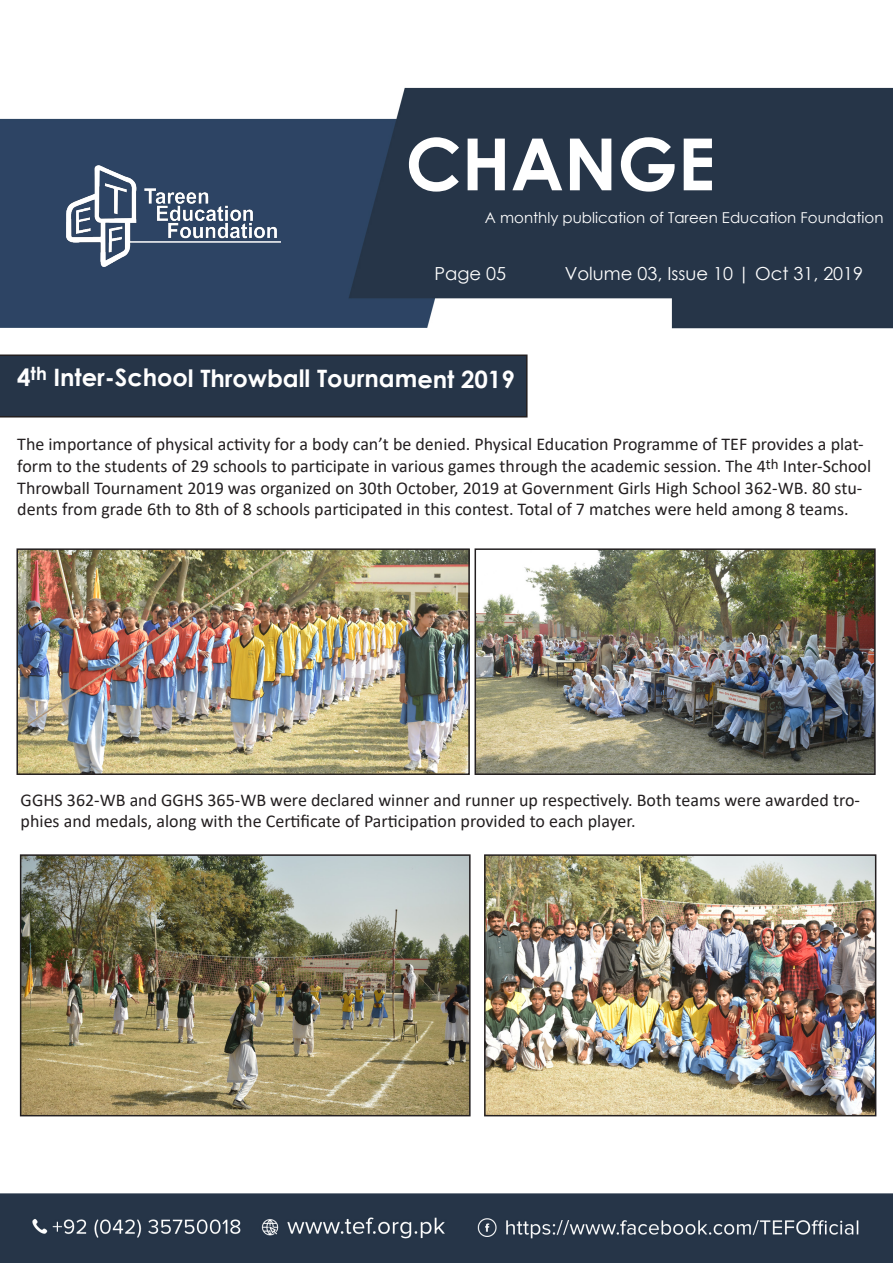
<style>
.page{position:relative;width:893px;height:1263px;background:#fff}
.page>*{position:absolute;margin:0;border:0;box-sizing:border-box;transform-origin:0 0}
.t1{font:700 72px "Century Gothic";color:#fff}
.t2{font:700 24px "Century Gothic";letter-spacing:-.005em;color:#fff}
.t3{font:18px/21.6px "Calibri";color:#231f20}
.t4{font:18px "Century Gothic";color:#fff}
.t5{font:15px "Century Gothic";color:#fff}
</style>
<div class="page">
<img style="left:0;top:87px;width:893px;height:1176px">
<img style="left:66px;top:166px;width:214px;height:101px">
<div style="left:0;top:354px;width:528px;height:63px;background:#263548"></div>
<img style="left:19px;top:551px;width:448px;height:221px">
<div style="left:16px;top:548px;width:454px;height:227px;border:2px solid #231f20"></div>
<img style="left:478px;top:551px;width:395px;height:221px">
<div style="left:475px;top:548px;width:401px;height:227px;border:2px solid #231f20"></div>
<img style="left:487px;top:857px;width:386px;height:256px">
<div style="left:484px;top:854px;width:392px;height:262px;border:2px solid #231f20"></div>
<img style="left:23px;top:857px;width:445px;height:256px">
<div style="left:20px;top:854px;width:451px;height:262px;border:2px solid #231f20"></div>
<p class="t1" style="left:406px;top:109px;width:311px">CHANGE</p>
<p class="t5" style="left:485px;top:207px;width:400px">A monthly publication of Tareen Education Foundation</p>
<p class="t4" style="left:434px;top:261px;width:73px">Page 05</p>
<p class="t4" style="left:565px;top:261px;width:300px">Volume 03, Issue 10 | Oct 31, 2019</p>
<p class="t2" style="left:17px;top:360px;width:499px">4<sup>th</sup> Inter-School Throwball Tournament 2019</p>
<p class="t3" style="left:17px;top:433px;width:855px">The importance of physical activity for a body can’t be denied. Physical Education Programme of TEF provides a plat&shy;form to the students of 29 schools to participate in various games through the academic session. The 4<sup>th</sup> Inter-School Throwball Tournament 2019 was organized on 30th October, 2019 at Government Girls High School 362-WB. 80 stu&shy;dents from grade 6th to 8th of 8 schools participated in this contest. Total of 7 matches were held among 8 teams.</p>
<p class="t3" style="left:21px;top:788px;width:841px">GGHS 362-WB and GGHS 365-WB were declared winner and runner up respectively. Both teams were awarded tro&shy;phies and medals, along with the Certificate of Participation provided to each player.</p>
</div>
